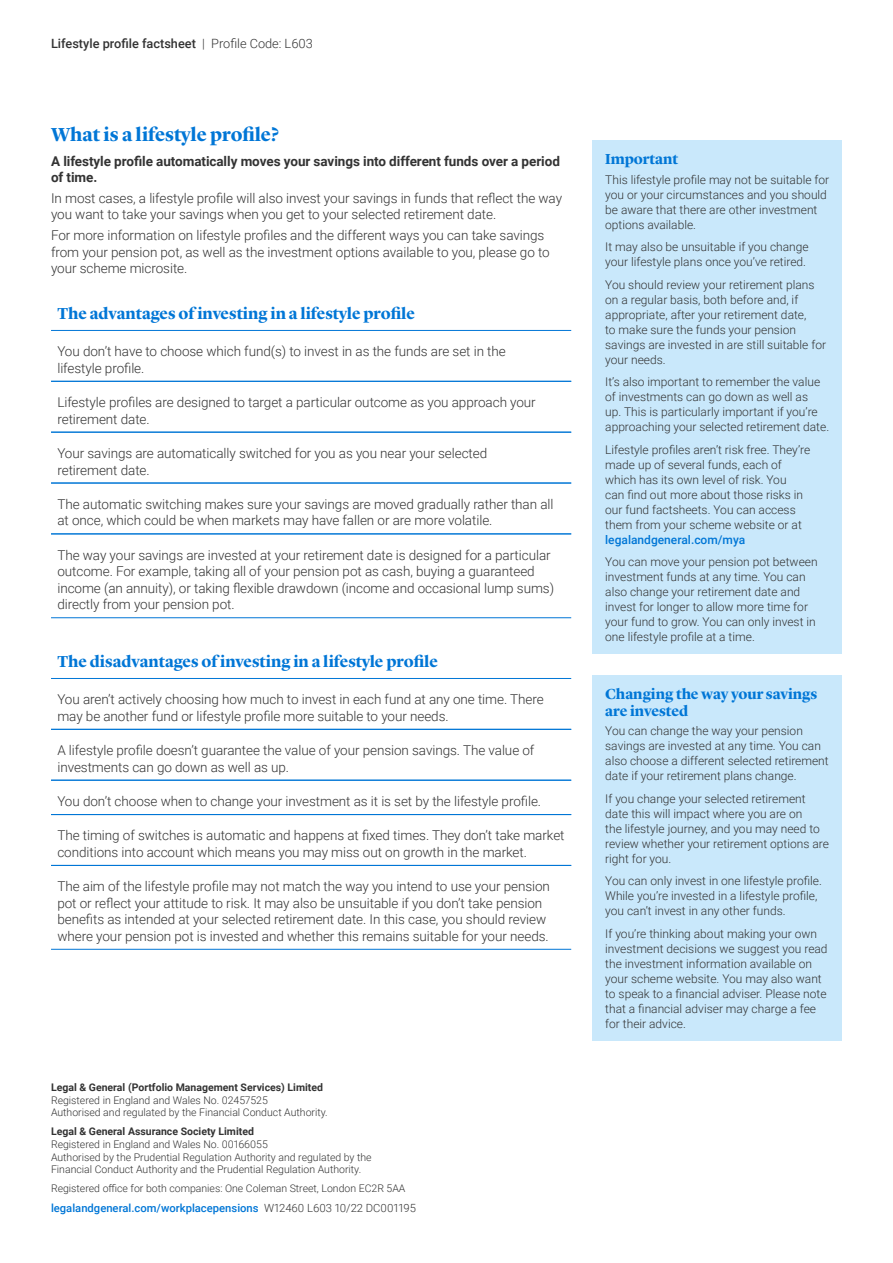
<style>
.page{position:relative;width:893px;height:1263px;background:#fff}
.page>*{position:absolute;margin:0;border:0;box-sizing:border-box;transform-origin:0 0}
.H2_Lyon_13_15_Bd{font:700 19.5px "Lyon Display";letter-spacing:-.005em;color:#0076d6}
.H2_Lyon_11_12_Bd{font:700 16.5px "Lyon Display";letter-spacing:-.005em;color:#0076d6}
.H2_Lyon_10_12_Bd{font:700 15px/16.5px "Lyon Display";color:#0076d6}
.Body_9_13_Lt_Lines{font:300 13.5px/16.5px "Roboto";letter-spacing:-.005em;color:#333}
.Body_9_12_Lt{font:300 13.5px/16.5px "Roboto";letter-spacing:-.005em;color:#333}
.H3_Roboto_9_Bd{font:700 13.5px/16.5px "Roboto";letter-spacing:-.005em;color:#333}
.Footer_Doc_title_8_5{font:500 12.75px "Roboto";color:#333}
.Body_8_10_Lt{font:300 12px/15px "Roboto";color:#333}
.Legal_7_5_Lt{font:500 11.25px "Roboto";color:#0076d6}
.Legal_7_5_Lt-2{font:300 10.5px/12.6px "Roboto";color:#333}
.Legal_7_5_Lt-3{font:700 10.5px "Roboto";color:#333}
.s1{font-weight:300}
.s2{font-weight:300;color:#333}
.s3{font-weight:500;color:#0076d6}
</style>
<div class="page">
<hr style="left:51px;top:330px;width:520px;height:1px;background:#0076d6">
<hr style="left:51px;top:381px;width:520px;height:1px;background:#0076d6">
<hr style="left:51px;top:432px;width:520px;height:1px;background:#0076d6">
<hr style="left:51px;top:483px;width:520px;height:1px;background:#0076d6">
<hr style="left:51px;top:533px;width:520px;height:1px;background:#0076d6">
<hr style="left:51px;top:617px;width:520px;height:1px;background:#0076d6">
<hr style="left:51px;top:678px;width:520px;height:1px;background:#0076d6">
<hr style="left:51px;top:729px;width:520px;height:1px;background:#0076d6">
<hr style="left:51px;top:780px;width:520px;height:1px;background:#0076d6">
<hr style="left:51px;top:814px;width:520px;height:1px;background:#0076d6">
<hr style="left:51px;top:865px;width:520px;height:1px;background:#0076d6">
<hr style="left:51px;top:949px;width:520px;height:1px;background:#0076d6">
<div style="left:592px;top:140px;width:250px;height:514px;background:#c9e8fb"></div>
<div style="left:592px;top:675px;width:250px;height:365px;background:#c9e8fb"></div>
<p class="Footer_Doc_title_8_5" style="left:51px;top:34px;width:263px">Lifestyle profile factsheet <span class="s1">| Profile Code: L603</span></p>
<p class="H2_Lyon_13_15_Bd" style="left:51px;top:120px;width:230px">What is a lifestyle profile?</p>
<p class="H3_Roboto_9_Bd" style="left:51px;top:152px;width:510px">A lifestyle profile automatically moves your savings into different funds over a period of time.</p>
<p class="Body_9_12_Lt" style="left:51px;top:189px;width:513px">In most cases, a lifestyle profile will also invest your savings in funds that reflect the way you want to take your savings when you get to your selected retirement date.</p>
<p class="Body_9_12_Lt" style="left:51px;top:227px;width:500px">For more information on lifestyle profiles and the different ways you can take savings from your pension pot, as well as the investment options available to you, please go to your scheme microsite.</p>
<p class="H2_Lyon_11_12_Bd" style="left:57px;top:301px;width:359px">The advantages of investing in a lifestyle profile</p>
<p class="Body_9_13_Lt_Lines" style="left:57px;top:343px;width:450px">You don’t have to choose which fund(s) to invest in as the funds are set in the lifestyle profile.</p>
<p class="Body_9_13_Lt_Lines" style="left:57px;top:394px;width:480px">Lifestyle profiles are designed to target a particular outcome as you approach your retirement date.</p>
<p class="Body_9_13_Lt_Lines" style="left:57px;top:444px;width:431px">Your savings are automatically switched for you as you near your selected retirement date.</p>
<p class="Body_9_13_Lt_Lines" style="left:57px;top:495px;width:498px">The automatic switching makes sure your savings are moved gradually rather than all at once, which could be when markets may have fallen or are more volatile.</p>
<p class="Body_9_13_Lt_Lines" style="left:57px;top:546px;width:498px">The way your savings are invested at your retirement date is designed for a particular outcome. For example, taking all of your pension pot as cash, buying a guaranteed income (an annuity), or taking flexible drawdown (income and occasional lump sums) directly from your pension pot.</p>
<p class="H2_Lyon_11_12_Bd" style="left:57px;top:649px;width:382px">The disadvantages of investing in a lifestyle profile</p>
<p class="Body_9_13_Lt_Lines" style="left:57px;top:691px;width:488px">You aren’t actively choosing how much to invest in each fund at any one time. There may be another fund or lifestyle profile more suitable to your needs.</p>
<p class="Body_9_13_Lt_Lines" style="left:57px;top:742px;width:478px">A lifestyle profile doesn’t guarantee the value of your pension savings. The value of investments can go down as well as up.</p>
<p class="Body_9_13_Lt_Lines" style="left:57px;top:792px;width:485px">You don’t choose when to change your investment as it is set by the lifestyle profile.</p>
<p class="Body_9_13_Lt_Lines" style="left:57px;top:827px;width:509px">The timing of switches is automatic and happens at fixed times. They don’t take market conditions into account which means you may miss out on growth in the market.</p>
<p class="Body_9_13_Lt_Lines" style="left:57px;top:878px;width:494px">The aim of the lifestyle profile may not match the way you intend to use your pension pot or reflect your attitude to risk. It may also be unsuitable if you don’t take pension benefits as intended at your selected retirement date. In this case, you should review where your pension pot is invested and whether this remains suitable for your needs.</p>
<p class="Legal_7_5_Lt-3" style="left:51px;top:1080px;width:274px">Legal &amp; General (Portfolio Management Services) Limited</p>
<p class="Legal_7_5_Lt-2" style="left:51px;top:1093px;width:218px">Registered in England and Wales No. 02457525</p>
<p class="Legal_7_5_Lt-2" style="left:51px;top:1106px;width:278px">Authorised and regulated by the Financial Conduct Authority.</p>
<p class="Legal_7_5_Lt-3" style="left:51px;top:1124px;width:204px">Legal &amp; General Assurance Society Limited</p>
<p class="Legal_7_5_Lt-2" style="left:51px;top:1137px;width:218px">Registered in England and Wales No. 00166055</p>
<p class="Legal_7_5_Lt-2" style="left:51px;top:1150px;width:322px">Authorised by the Prudential Regulation Authority and regulated by the<br>Financial Conduct Authority and the Prudential Regulation Authority.</p>
<p class="Legal_7_5_Lt-2" style="left:51px;top:1182px;width:356px">Registered office for both companies: One Coleman Street, London EC2R 5AA</p>
<p class="Legal_7_5_Lt" style="left:51px;top:1200px;width:366px">legalandgeneral.com/workplacepensions <span class="s2">W12460 L603 10/22 DC001195</span></p>
<p class="H2_Lyon_10_12_Bd" style="left:605px;top:150px;width:75px">Important</p>
<p class="Body_8_10_Lt" style="left:605px;top:172px;width:225px">This lifestyle profile may not be suitable for you or your circumstances and you should be aware that there are other investment options available.</p>
<p class="Body_8_10_Lt" style="left:605px;top:239px;width:205px">It may also be unsuitable if you change your lifestyle plans once you’ve retired.</p>
<p class="Body_8_10_Lt" style="left:605px;top:277px;width:222px">You should review your retirement plans on a regular basis, both before and, if appropriate, after your retirement date,<br>to make sure the funds your pension savings are invested in are still suitable for your needs.</p>
<p class="Body_8_10_Lt" style="left:605px;top:374px;width:225px">It’s also important to remember the value of investments can go down as well as<br>up. This is particularly important if you’re approaching your selected retirement date.</p>
<p class="Body_8_10_Lt" style="left:605px;top:442px;width:207px">Lifestyle profiles aren’t risk free. They’re made up of several funds, each of which has its own level of risk. You<br>can find out more about those risks in our fund factsheets. You can access them from your scheme website or at <span class="s3">legalandgeneral.com/mya</span></p>
<p class="Body_8_10_Lt" style="left:605px;top:554px;width:214px">You can move your pension pot between investment funds at any time. You can also change your retirement date and invest for longer to allow more time for your fund to grow. You can only invest in one lifestyle profile at a time.</p>
<p class="H2_Lyon_10_12_Bd" style="left:605px;top:685px;width:214px">Changing the way your savings are invested</p>
<p class="Body_8_10_Lt" style="left:605px;top:723px;width:225px">You can change the way your pension savings are invested at any time. You can also choose a different selected retirement date if your retirement plans change.</p>
<p class="Body_8_10_Lt" style="left:605px;top:790px;width:225px">If you change your selected retirement date this will impact where you are on<br>the lifestyle journey, and you may need to review whether your retirement options are right for you.</p>
<p class="Body_8_10_Lt" style="left:605px;top:873px;width:218px">You can only invest in one lifestyle profile.<br>While you’re invested in a lifestyle profile, you can’t invest in any other funds.</p>
<p class="Body_8_10_Lt" style="left:605px;top:925px;width:224px">If you’re thinking about making your own investment decisions we suggest you read the investment information available on your scheme website. You may also want to speak to a financial adviser. Please note that a financial adviser may charge a fee for their advice.</p>
</div>
